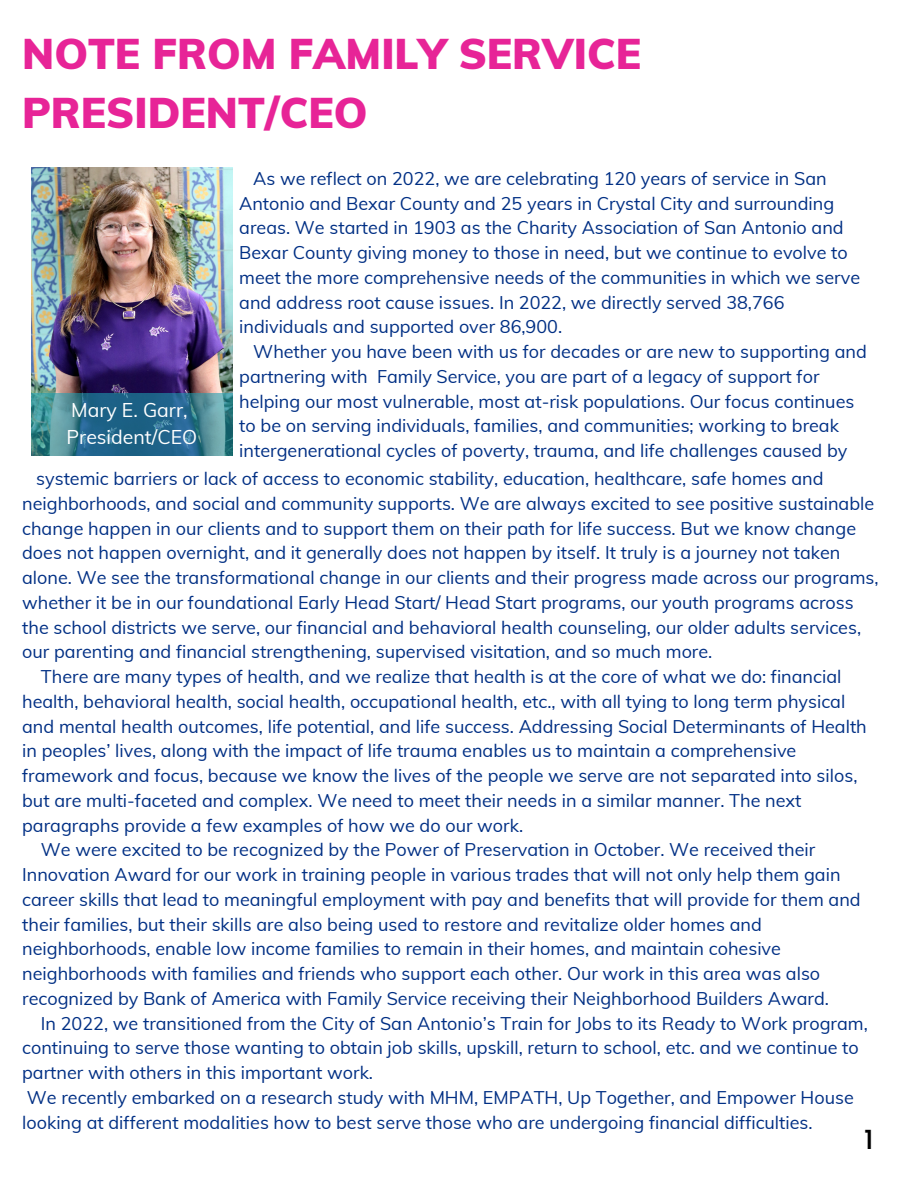
<style>
.page{position:relative;width:918px;height:1188px;background:#fff}
.page>*{position:absolute;margin:0;border:0;box-sizing:border-box;transform-origin:0 0}
.t1{font:900 42px/58.5px "Muli";color:#e72497}
.t2{font:500 27px "Poppins";color:#000}
.t3{font:19.5px "Muli";color:#fff}
.t4{font:18px/24.8px "Muli";color:#002f84}
</style>
<div class="page">
<img style="left:31px;top:168px;width:202px;height:288px">
<svg style="left:31px;top:393px;width:201px;height:63px"></svg>
<p class="t1" style="left:22px;top:24px;width:621px">NOTE FROM FAMILY SERVICE<br>PRESIDENT/CEO</p>
<p class="t3" style="left:71px;top:398px;width:118px">Mary E. Garr,</p>
<p class="t3" style="left:67px;top:425px;width:132px">President/CEO</p>
<p class="t4" style="left:239px;top:166px;width:622px;text-indent:14px">As we reflect on 2022, we are celebrating 120 years of service in San Antonio and Bexar County and 25 years in Crystal City and surrounding areas. We started in 1903 as the Charity Association of San Antonio and Bexar County giving money to those in need, but we continue to evolve to meet the more comprehensive needs of the communities in which we serve and address root cause issues. In 2022, we directly served 38,766 individuals and supported over 86,900.</p>
<p class="t4" style="left:239px;top:339px;width:629px;text-indent:14px">Whether you have been with us for decades or are new to supporting and partnering with Family Service, you are part of a legacy of support for helping our most vulnerable, most at-risk populations. Our focus continues to be on serving individuals, families, and communities; working to break intergenerational cycles of poverty, trauma, and life challenges caused by</p>
<p class="t4" style="left:22px;top:466px;width:858px;text-indent:14px">systemic barriers or lack of access to economic stability, education, healthcare, safe homes and neighborhoods, and social and community supports. We are always excited to see positive sustainable change happen in our clients and to support them on their path for life success. But we know change does not happen overnight, and it generally does not happen by itself. It truly is a journey not taken alone. We see the transformational change in our clients and their progress made across our programs, whether it be in our foundational Early Head Start/ Head Start programs, our youth programs across the school districts we serve, our financial and behavioral health counseling, our older adults services, our parenting and financial strengthening, supervised visitation, and so much more.</p>
<p class="t4" style="left:22px;top:664px;width:846px;text-indent:19px">There are many types of health, and we realize that health is at the core of what we do: financial health, behavioral health, social health, occupational health, etc., with all tying to long term physical and mental health outcomes, life potential, and life success. Addressing Social Determinants of Health in peoples’ lives, along with the impact of life trauma enables us to maintain a comprehensive framework and focus, because we know the lives of the people we serve are not separated into silos, but are multi-faceted and complex. We need to meet their needs in a similar manner. The next paragraphs provide a few examples of how we do our work.</p>
<p class="t4" style="left:22px;top:837px;width:840px;text-indent:19px">We were excited to be recognized by the Power of Preservation in October. We received their Innovation Award for our work in training people in various trades that will not only help them gain career skills that lead to meaningful employment with pay and benefits that will provide for them and their families, but their skills are also being used to restore and revitalize older homes and neighborhoods, enable low income families to remain in their homes, and maintain cohesive neighborhoods with families and friends who support each other. Our work in this area was also recognized by Bank of America with Family Service receiving their Neighborhood Builders Award.</p>
<p class="t4" style="left:22px;top:1010px;width:847px;text-indent:19px">In 2022, we transitioned from the City of San Antonio’s Train for Jobs to its Ready to Work program, continuing to serve those wanting to obtain job skills, upskill, return to school, etc. and we continue to partner with others in this important work.</p>
<p class="t4" style="left:22px;top:1085px;width:833px">We recently embarked on a research study with MHM, EMPATH, Up Together, and Empower House looking at different modalities how to best serve those who are undergoing financial difficulties.</p>
<p class="t2" style="left:864px;top:1123px;width:11px">1</p>
</div>
